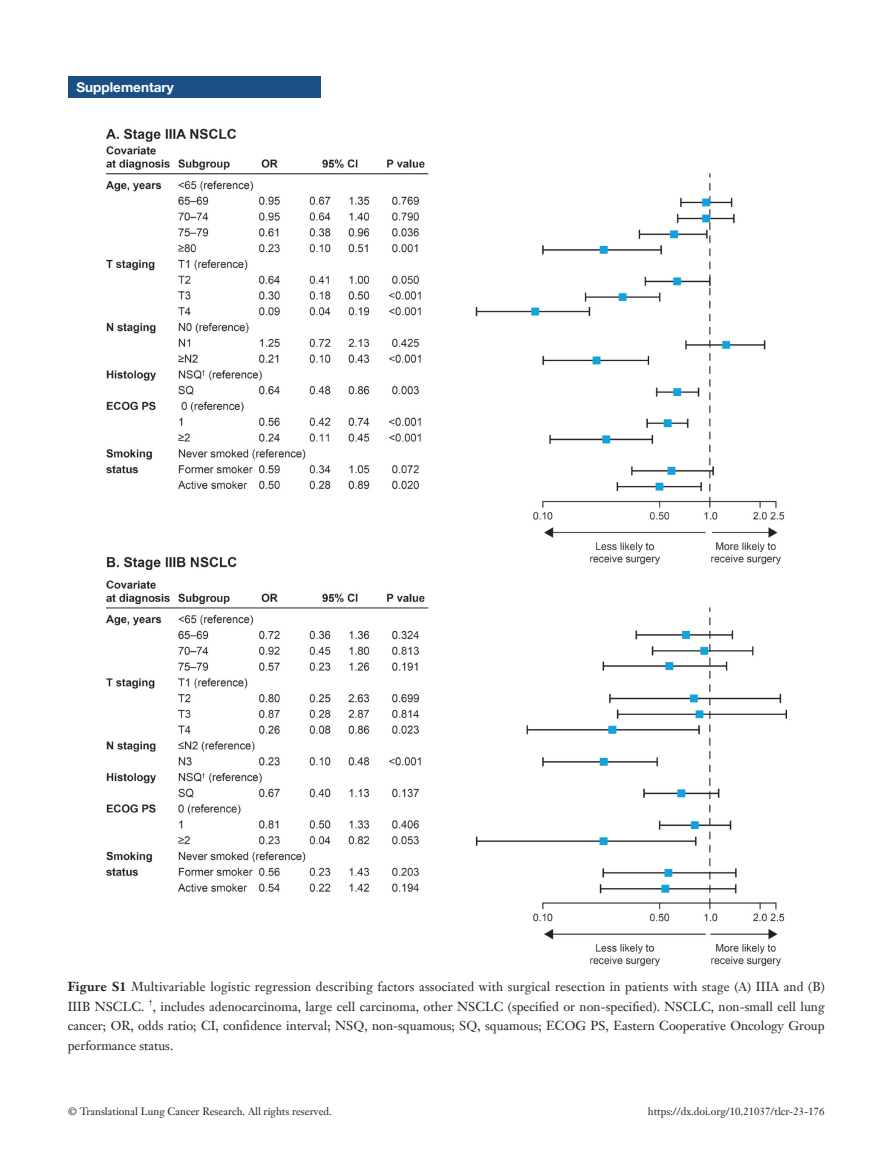
<style>
.page{position:relative;width:893px;height:1170px;background:#fff}
.page>*{position:absolute;margin:0;border:0;box-sizing:border-box;transform-origin:0 0}
.t1{font:700 13.5px "Helvetica Neue LT Pro";color:#fff}
.t2{font:12.75px/19.5px "Janson Text LT";letter-spacing:.01em;color:#231f20}
.t3{font:10.5px "Janson Text LT";color:#231f20}
.t4{font:7.5px "Janson Text LT";color:#231f20}
.s1{font-weight:700}
</style>
<div class="page">
<div style="left:68px;top:77px;width:252px;height:21px;background:#1c5085"></div>
<img style="left:106px;top:128px;width:680px;height:838px">
<p class="t1" style="left:77px;top:79px;width:99px">Supplementary</p>
<p class="t2" style="left:68px;top:976px;width:758px"><span class="s1">Figure S1</span> Multivariable logistic regression describing factors associated with surgical resection in patients with stage (A) IIIA and (B)<br>IIIB NSCLC.</p>
<p class="t4" style="left:149px;top:997px;width:5px">†</p>
<p class="t2" style="left:68px;top:996px;width:758px;text-align:justify;text-indent:85px">, includes adenocarcinoma, large cell carcinoma, other NSCLC (specified or non-specified). NSCLC, non-small cell lung cancer; OR, odds ratio; CI, confidence interval; NSQ, non-squamous; SQ, squamous; ECOG PS, Eastern Cooperative Oncology Group performance status.</p>
<p class="t3" style="left:68px;top:1104px;width:265px">© Translational Lung Cancer Research. All rights reserved.</p>
<p class="t3" style="left:648px;top:1104px;width:178px">https://dx.doi.org/10.21037/tlcr-23-176</p>
</div>
